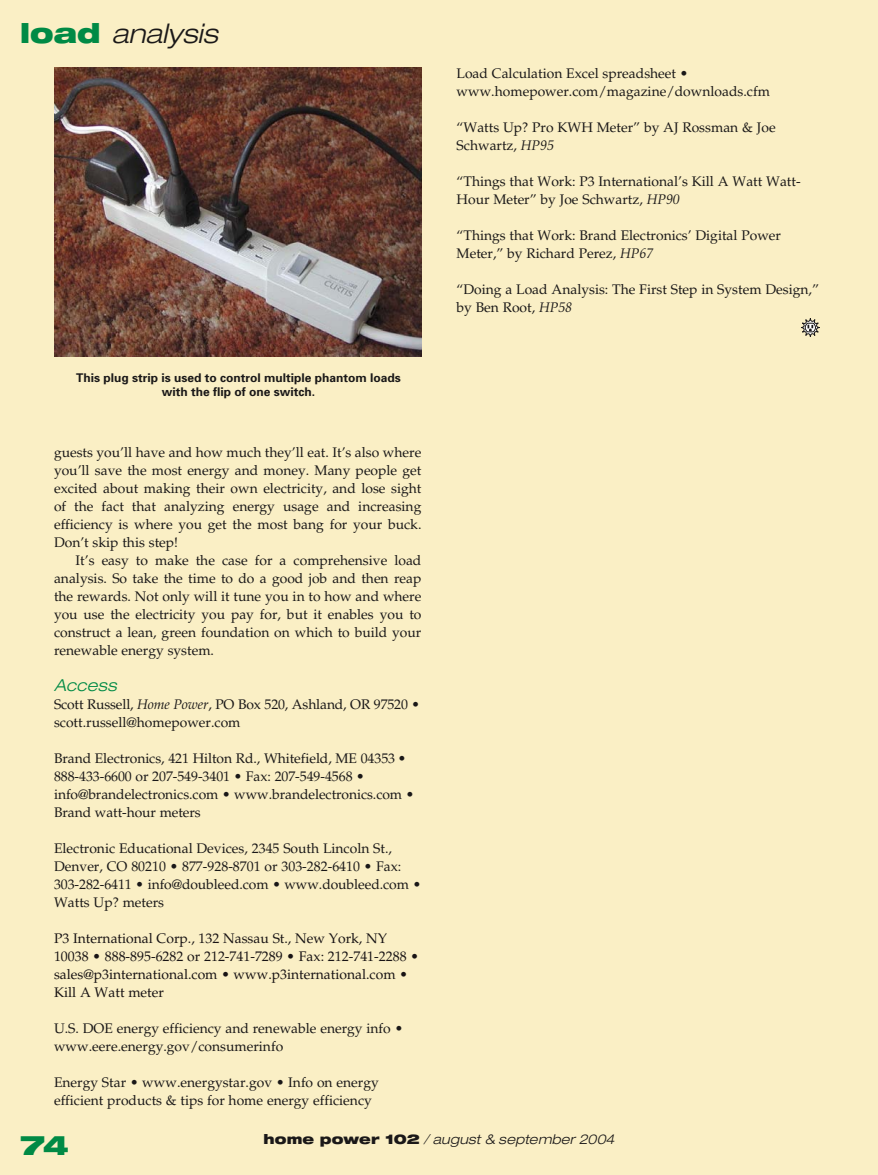
<style>
.page{position:relative;width:878px;height:1175px;background:#fff}
.page>*{position:absolute;margin:0;border:0;box-sizing:border-box;transform-origin:0 0}
.t1{font:italic 300 expanded 27px "Helvetica Neue";letter-spacing:.005em;color:#1a1818}
.t2{font:900 expanded 27px "Helvetica Neue";color:#008a45}
.t3{font:italic 300 expanded 16.5px "Helvetica Neue";letter-spacing:.02em;color:#008a45}
.t4{font:13.8px/18px "Palatino";color:#1a1818}
.t5{font:13.8px/18px "Palatino";color:#181314}
.t6{font:italic 300 expanded 13.5px "Helvetica Neue";letter-spacing:.02em;color:#1a1818}
.t7{font:700 12px/14.2px "Univers";color:#1a1818;text-align:center}
.s1{font-weight:900;font-style:normal;color:#008a45}
.s2{font-style:italic}
.s3{font-weight:900;font-style:normal}
</style>
<div class="page">
<div style="left:0;top:0;width:877px;height:1174px;background:#faefc5"></div>
<svg style="left:801px;top:318px;width:19px;height:19px"></svg>
<img style="left:54px;top:68px;width:367px;height:288px">
<h1 class="t1" style="left:20px;top:17px;width:199px"><span class="s1">load</span> analysis</h1>
<p class="t7" style="left:76px;top:370px;width:326px">This plug strip is used to control multiple phantom loads with the flip of one switch.</p>
<p class="t4" style="left:54px;top:443px;width:369px;text-align:justify">guests you’ll have and how much they’ll eat. It’s also where you’ll save the most energy and money. Many people get excited about making their own electricity, and lose sight of the fact that analyzing energy usage and increasing efficiency is where you get the most bang for your buck.<br>Don’t skip this step!</p>
<p class="t4" style="left:54px;top:551px;width:369px;text-align:justify;text-indent:22px">It’s easy to make the case for a comprehensive load analysis. So take the time to do a good job and then reap the rewards. Not only will it tune you in to how and where you use the electricity you pay for, but it enables you to construct a lean, green foundation on which to build your renewable energy system.</p>
<p class="t3" style="left:54px;top:675px;width:64px">Access</p>
<p class="t4" style="left:54px;top:695px;width:367px">Scott Russell, <span class="s2">Home Power</span>, PO Box 520, Ashland, OR 97520 • scott.russell@homepower.com</p>
<p class="t4" style="left:54px;top:749px;width:362px">Brand Electronics, 421 Hilton Rd., Whitefield, ME 04353 • 888-433-6600 or 207-549-3401 • Fax: 207-549-4568 • info@brandelectronics.com • www.brandelectronics.com • Brand watt-hour meters</p>
<p class="t4" style="left:54px;top:839px;width:368px">Electronic Educational Devices, 2345 South Lincoln St., Denver, CO 80210 • 877-928-8701 or 303-282-6410 • Fax:<br>303-282-6411 • info@doubleed.com • www.doubleed.com • Watts Up? meters</p>
<p class="t5" style="left:54px;top:929px;width:366px">P3 International Corp., 132 Nassau St., New York, NY 10038 • 888-895-6282 or 212-741-7289 • Fax: 212-741-2288 • sales@p3international.com • www.p3international.com • Kill A Watt meter</p>
<p class="t4" style="left:54px;top:1019px;width:350px">U.S. DOE energy efficiency and renewable energy info • www.eere.energy.gov/consumerinfo</p>
<p class="t4" style="left:54px;top:1073px;width:326px">Energy Star • www.energystar.gov • Info on energy efficient products &amp; tips for home energy efficiency</p>
<p class="t4" style="left:456px;top:65px;width:315px">Load Calculation Excel spreadsheet • www.homepower.com/magazine/downloads.cfm</p>
<p class="t4" style="left:456px;top:119px;width:320px">“Watts Up? Pro KWH Meter” by AJ Rossman &amp; Joe<br>Schwartz, <span class="s2">HP95</span></p>
<p class="t4" style="left:456px;top:173px;width:345px">“Things that Work: P3 International’s Kill A Watt Watt-<br>Hour Meter” by Joe Schwartz, <span class="s2">HP90</span></p>
<p class="t4" style="left:456px;top:227px;width:326px">“Things that Work: Brand Electronics’ Digital Power<br>Meter,” by Richard Perez, <span class="s2">HP67</span></p>
<p class="t4" style="left:456px;top:281px;width:364px">“Doing a Load Analysis: The First Step in System Design,” by Ben Root, <span class="s2">HP58</span></p>
<h1 class="t2" style="left:20px;top:1128px;width:50px">74</h1>
<p class="t6" style="left:263px;top:1131px;width:352px"><span class="s3">home power 102</span> / august &amp; september 2004</p>
</div>
